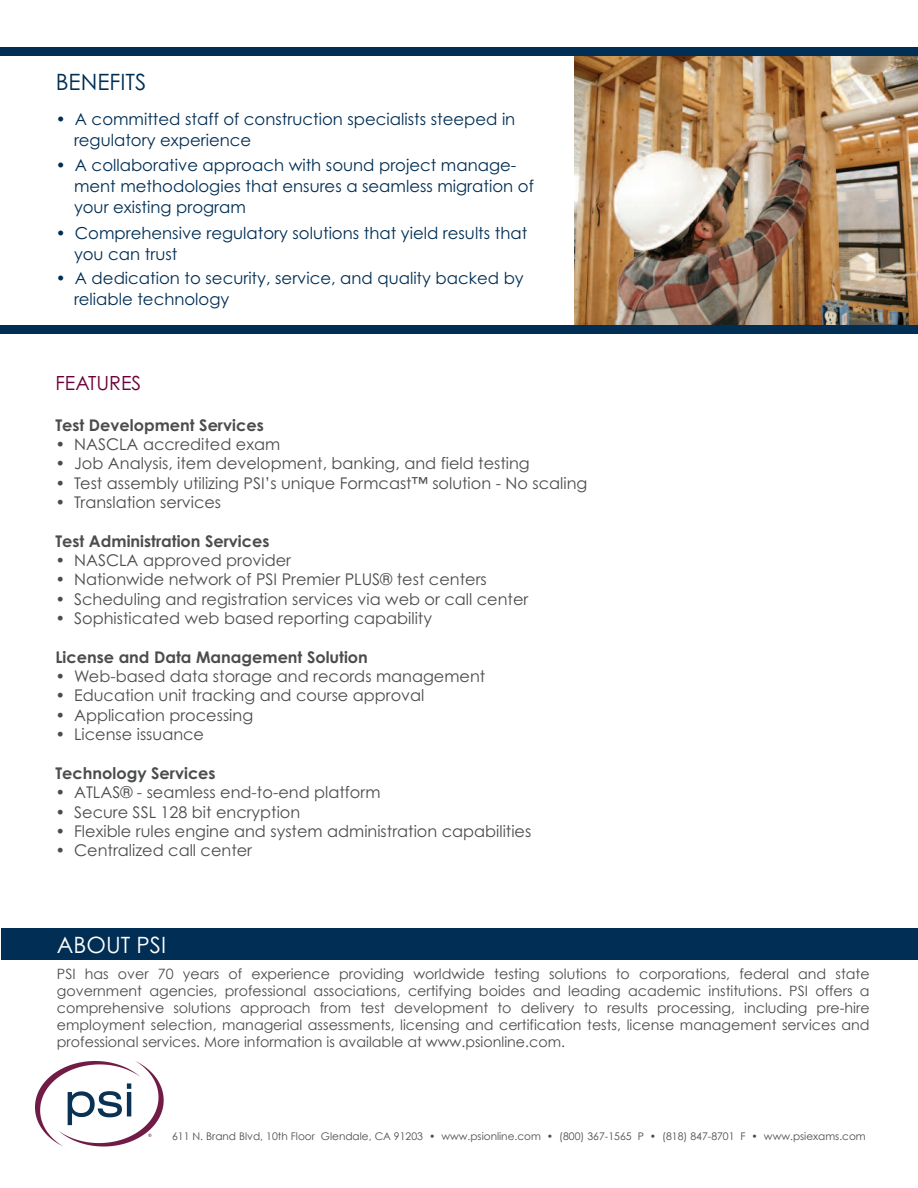
<style>
.page{position:relative;width:918px;height:1188px;background:#fff}
.page>*{position:absolute;margin:0;border:0;box-sizing:border-box;transform-origin:0 0}
.t1{font:22.5px "Century Gothic";color:#fff}
.t2{font:22.5px "Century Gothic";color:#002e54}
.t3{font:19.5px "Century Gothic";color:#6a0039}
.t4{font:16.5px/21px "Century Gothic";color:#002e54}
.t5{font:16.2px "Century Gothic";color:#4b4c4d}
.t6{font:700 16.2px "Century Gothic";color:#4b4c4d}
.t7{font:14.25px/17.1px "Century Gothic";color:#4b4c4d;text-align:justify}
.t8{font:10.5px "Century Gothic";color:#4b4c4d}
</style>
<div class="page">
<img style="left:574px;top:56px;width:344px;height:269px">
<div style="left:0;top:47px;width:918px;height:9px;background:#002e54"></div>
<div style="left:0;top:325px;width:918px;height:9px;background:#002e54"></div>
<div style="left:2px;top:928px;width:916px;height:32px;background:#002e54"></div>
<img style="left:36px;top:1061px;width:128px;height:86px">
<h1 class="t2" style="left:56px;top:69px;width:92px">BENEFITS</h1>
<p class="t4" style="left:74px;top:108px;width:443px;text-indent:-18px">• A committed staff of construction specialists steeped in regulatory experience</p>
<p class="t4" style="left:74px;top:155px;width:461px;text-indent:-18px">• A collaborative approach with sound project manage&shy;ment methodologies that ensures a seamless migration of your existing program</p>
<p class="t4" style="left:74px;top:222px;width:455px;text-indent:-18px">• Comprehensive regulatory solutions that yield results that you can trust</p>
<p class="t4" style="left:74px;top:267px;width:451px;text-indent:-18px">• A dedication to security, service, and quality backed by reliable technology</p>
<p class="t3" style="left:55px;top:372px;width:87px">FEATURES</p>
<p class="t6" style="left:55px;top:415px;width:210px">Test Development Services</p>
<p class="t5" style="left:55px;top:435px;width:226px">• NASCLA accredited exam</p>
<p class="t5" style="left:55px;top:454px;width:476px">• Job Analysis, item development, banking, and field testing</p>
<p class="t5" style="left:55px;top:473px;width:533px">• Test assembly utilizing PSI’s unique Formcast™ solution - No scaling</p>
<p class="t5" style="left:55px;top:493px;width:167px">• Translation services</p>
<p class="t6" style="left:55px;top:532px;width:216px">Test Administration Services</p>
<p class="t5" style="left:55px;top:551px;width:237px">• NASCLA approved provider</p>
<p class="t5" style="left:55px;top:570px;width:433px">• Nationwide network of PSI Premier PLUS® test centers</p>
<p class="t5" style="left:55px;top:590px;width:474px">• Scheduling and registration services via web or call center</p>
<p class="t5" style="left:55px;top:609px;width:378px">• Sophisticated web based reporting capability</p>
<p class="t6" style="left:55px;top:648px;width:314px">License and Data Management Solution</p>
<p class="t5" style="left:55px;top:667px;width:431px">• Web-based data storage and records management</p>
<p class="t5" style="left:55px;top:686px;width:370px">• Education unit tracking and course approval</p>
<p class="t5" style="left:55px;top:706px;width:199px">• Application processing</p>
<p class="t5" style="left:55px;top:725px;width:150px">• License issuance</p>
<p class="t6" style="left:55px;top:764px;width:162px">Technology Services</p>
<p class="t5" style="left:55px;top:783px;width:327px">• ATLAS® - seamless end-to-end platform</p>
<p class="t5" style="left:55px;top:802px;width:246px">• Secure SSL 128 bit encryption</p>
<p class="t5" style="left:55px;top:822px;width:477px">• Flexible rules engine and system administration capabilities</p>
<p class="t5" style="left:55px;top:841px;width:198px">• Centralized call center</p>
<h1 class="t1" style="left:57px;top:932px;width:111px">ABOUT PSI</h1>
<p class="t7" style="left:57px;top:965px;width:814px">PSI has over 70 years of experience providing worldwide testing solutions to corporations, federal and state government agencies, professional associations, certifying boides and leading academic institutions. PSI offers a comprehensive solutions approach from test development to delivery to results processing, including pre-hire employment selection, managerial assessments, licensing and certification tests, license management services and professional services. More information is available at www.psionline.com.</p>
<p class="t8" style="left:172px;top:1129px;width:695px">611 N. Brand Blvd, 10th Floor Glendale, CA 91203 • www.psionline.com • (800) 367-1565 P • (818) 847-8701 F • www.psiexams.com</p>
</div>
